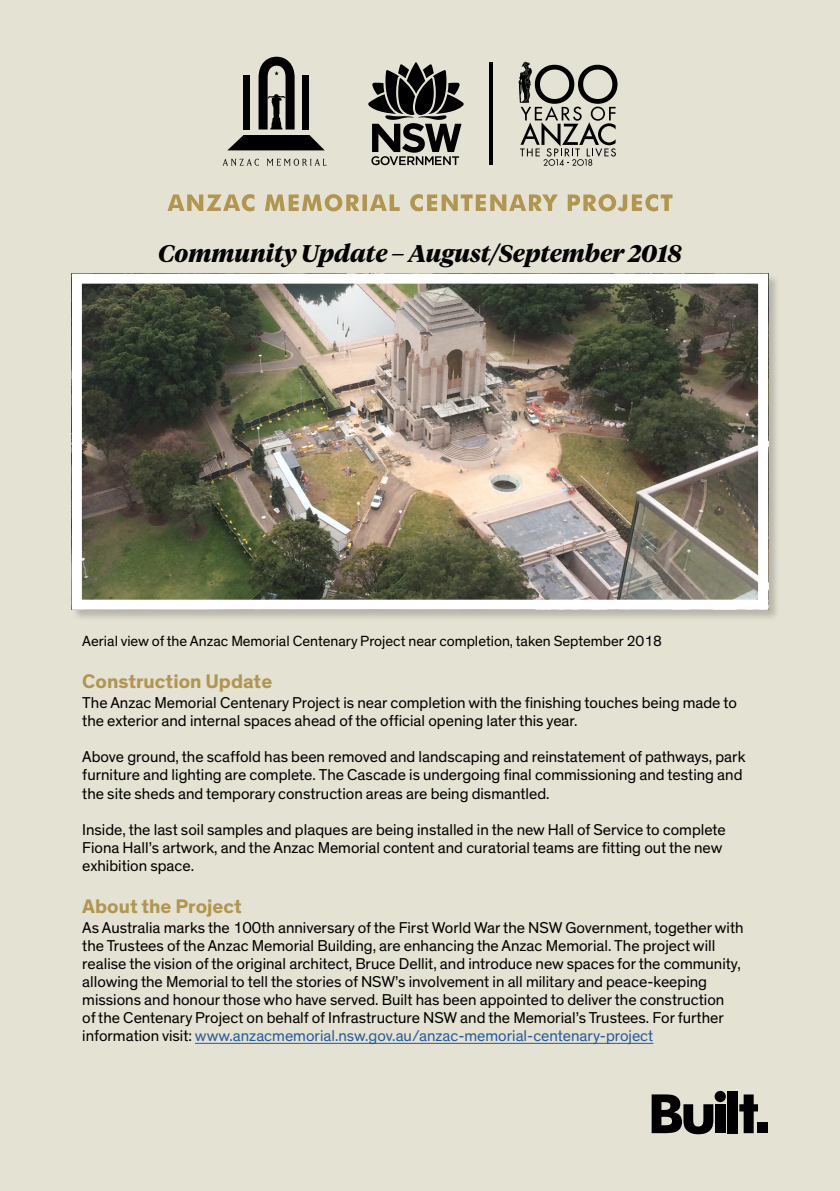
<style>
.page{position:relative;width:840px;height:1191px;background:#fff}
.page>*{position:absolute;margin:0;border:0;box-sizing:border-box;transform-origin:0 0}
.H1__Main_Heading{font:italic 700 24px "Tiempos Headline";color:#000}
.H2__Subhead_1{font:700 20px "Theinhardt";color:#b19650}
.P__Body_Copy{font:16px/18px "Theinhardt";color:#000}
.P__Body_Copy-2{font:15px "Theinhardt";color:#000}
.s1{color:#275b9b}
</style>
<div class="page">
<div style="left:0;top:0;width:839px;height:1191px;background:#e4e2d2"></div>
<svg style="left:651px;top:1094px;width:62px;height:40px"></svg>
<div style="left:714px;top:1104px;width:11px;height:29px;background:#000"></div>
<div style="left:714px;top:1090px;width:11px;height:12px;background:#000;border-radius:50%"></div>
<div style="left:727px;top:1090px;width:10px;height:43px;background:#000"></div>
<svg style="left:739px;top:1094px;width:18px;height:39px"></svg>
<div style="left:757px;top:1122px;width:10px;height:11px;background:#000"></div>
<hr style="left:195px;top:1043px;width:458px;height:1px;background:#275b9b">
<div style="left:71px;top:273px;width:708px;height:348px;background:#000;opacity:.2"></div>
<img style="left:83px;top:285px;width:673px;height:313px">
<div style="left:72px;top:274px;width:695px;height:335px;border:10px solid #fff"></div>
<svg style="left:167px;top:194px;width:505px;height:17px"></svg>
<div style="left:243px;top:75px;width:7px;height:54px;background:#000"></div>
<div style="left:302px;top:75px;width:7px;height:54px;background:#000"></div>
<svg style="left:258px;top:57px;width:36px;height:72px"></svg>
<svg style="left:222px;top:159px;width:37px;height:7px"></svg>
<svg style="left:266px;top:159px;width:60px;height:7px"></svg>
<svg style="left:228px;top:135px;width:96px;height:15px"></svg>
<svg style="left:518px;top:62px;width:99px;height:104px"></svg>
<svg style="left:368px;top:62px;width:95px;height:103px"></svg>
<svg style="left:489px;top:62px;width:3px;height:103px"></svg>
<h1 class="H1__Main_Heading" style="left:158px;top:237px;width:525px">Community Update – August/September 2018</h1>
<p class="P__Body_Copy-2" style="left:82px;top:632px;width:581px">Aerial view of the Anzac Memorial Centenary Project near completion, taken September 2018</p>
<h2 class="H2__Subhead_1" style="left:82px;top:668px;width:191px">Construction Update</h2>
<p class="P__Body_Copy" style="left:82px;top:694px;width:655px">The Anzac Memorial Centenary Project is near completion with the finishing touches being made to the exterior and internal spaces ahead of the official opening later this year.</p>
<p class="P__Body_Copy" style="left:82px;top:748px;width:664px">Above ground, the scaffold has been removed and landscaping and reinstatement of pathways, park furniture and lighting are complete. The Cascade is undergoing final commissioning and testing and the site sheds and temporary construction areas are being dismantled.</p>
<p class="P__Body_Copy" style="left:82px;top:820px;width:644px">Inside, the last soil samples and plaques are being installed in the new Hall of Service to complete<br>Fiona Hall’s artwork, and the Anzac Memorial content and curatorial teams are fitting out the new exhibition space.</p>
<h2 class="H2__Subhead_1" style="left:82px;top:893px;width:161px">About the Project</h2>
<p class="P__Body_Copy" style="left:82px;top:919px;width:662px">As Australia marks the 100th anniversary of the First World War the NSW Government, together with the Trustees of the Anzac Memorial Building, are enhancing the Anzac Memorial. The project will realise the vision of the original architect, Bruce Dellit, and introduce new spaces for the community, allowing the Memorial to tell the stories of NSW’s involvement in all military and peace-keeping missions and honour those who have served. Built has been appointed to deliver the construction<br>of the Centenary Project on behalf of Infrastructure NSW and the Memorial’s Trustees. For further information visit: <span class="s1">www.anzacmemorial.nsw.gov.au/anzac-memorial-centenary-project</span></p>
</div>
